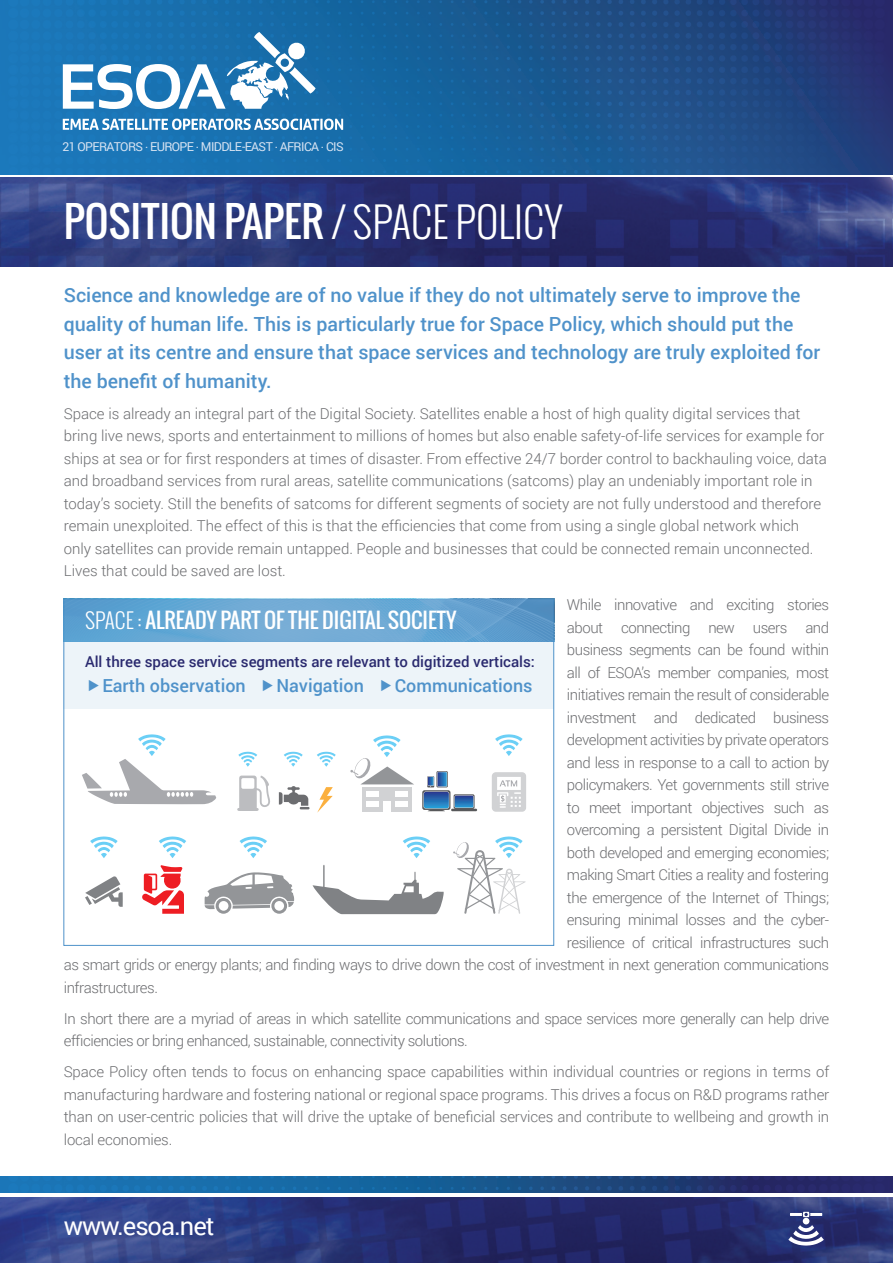
<style>
.page{position:relative;width:893px;height:1263px;background:#fff}
.page>*{position:absolute;margin:0;border:0;box-sizing:border-box;transform-origin:0 0}
.t1{font:41.1px "Oswald";color:#fff}
.t2{font:25.5px "Roboto";letter-spacing:-.04em;color:#fff}
.t3{font:21px "Oswald";color:#fff}
.t4{font:500 19.5px/28.5px "Roboto";color:#4f92ca}
.t5{font:500 18px "Roboto";color:#4f92ca}
.t6{font:300 15px/22.5px "Roboto";letter-spacing:-.03em;color:#6c6d70}
.t7{font:300 15px/22.5px "Roboto";color:#6c6d70}
.t8{font:500 15px "Roboto";color:#2a2a6f}
.t9{font:12.3px "Roboto";letter-spacing:-.05em;color:#d7e3f2}
.s1{font-weight:300}
</style>
<div class="page">
<img style="left:0;top:0;width:893px;height:174px">
<img style="left:0;top:1177px;width:893px;height:16px">
<img style="left:0;top:1197px;width:893px;height:66px">
<svg style="left:788px;top:1212px;width:36px;height:33px"></svg>
<img style="left:0;top:178px;width:893px;height:88px">
<svg style="left:63px;top:32px;width:253px;height:77px"></svg>
<svg style="left:63px;top:119px;width:280px;height:11px"></svg>
<svg style="left:64px;top:598px;width:490px;height:43px;background:#66a5d2"></svg>
<div style="left:64px;top:641px;width:490px;height:68px;background:#edf4f9"></div>
<svg style="left:142px;top:865px;width:42px;height:49px"></svg>
<svg style="left:313px;top:865px;width:131px;height:49px"></svg>
<svg style="left:85px;top:876px;width:38px;height:31px"></svg>
<svg style="left:205px;top:872px;width:89px;height:42px"></svg>
<svg style="left:492px;top:772px;width:34px;height:40px"></svg>
<svg style="left:240px;top:836px;width:27px;height:22px"></svg>
<svg style="left:159px;top:836px;width:27px;height:22px"></svg>
<svg style="left:403px;top:836px;width:27px;height:22px"></svg>
<svg style="left:90px;top:836px;width:28px;height:22px"></svg>
<svg style="left:495px;top:734px;width:28px;height:22px"></svg>
<svg style="left:82px;top:734px;width:134px;height:70px"></svg>
<svg style="left:238px;top:752px;width:19px;height:15px"></svg>
<svg style="left:284px;top:752px;width:19px;height:15px"></svg>
<svg style="left:317px;top:752px;width:19px;height:15px"></svg>
<svg style="left:453px;top:836px;width:73px;height:78px"></svg>
<svg style="left:317px;top:787px;width:16px;height:26px"></svg>
<svg style="left:279px;top:786px;width:31px;height:23px"></svg>
<svg style="left:237px;top:775px;width:33px;height:36px"></svg>
<div style="left:363px;top:788px;width:49px;height:24px;background:#d1d2d4"></div>
<div style="left:384px;top:801px;width:7px;height:12px;background:#fff"></div>
<div style="left:395px;top:791px;width:13px;height:6px;background:#fff"></div>
<div style="left:395px;top:801px;width:13px;height:6px;background:#fff"></div>
<div style="left:367px;top:791px;width:12px;height:6px;background:#fff"></div>
<div style="left:367px;top:801px;width:12px;height:6px;background:#fff"></div>
<svg style="left:350px;top:735px;width:64px;height:49px"></svg>
<svg style="left:422px;top:790px;width:28px;height:20px"></svg>
<svg style="left:454px;top:794px;width:21px;height:15px"></svg>
<hr style="left:451px;top:809px;width:26px;height:2px;background:#57585a">
<svg style="left:436px;top:771px;width:12px;height:16px"></svg>
<svg style="left:423px;top:772px;width:51px;height:39px"></svg>
<p class="t9" style="left:62px;top:138px;width:283px">21 OPERATORS . EUROPE . MIDDLE-EAST . AFRICA . CIS</p>
<h1 class="t1" style="left:64px;top:191px;width:500px">POSITION PAPER <span class="s1">/ SPACE POLICY</span></h1>
<p class="t4" style="left:64px;top:280px;width:758px">Science and knowledge are of no value if they do not ultimately serve to improve the quality of human life. This is particularly true for Space Policy, which should put the user at its centre and ensure that space services and technology are truly exploited for the benefit of humanity.</p>
<p class="t7" style="left:64px;top:402px;width:765px">Space is already an integral part of the Digital Society. Satellites enable a host of high quality digital services that bring live news, sports and entertainment to millions of homes but also enable safety-of-life services for example for ships at sea or for first responders at times of disaster. From effective 24/7 border control to backhauling voice, data and broadband services from rural areas, satellite communications (satcoms) play an undeniably important role in today’s society. Still the benefits of satcoms for different segments of society are not fully understood and therefore remain unexploited. The effect of this is that the efficiencies that come from using a single global network which only satellites can provide remain untapped. People and businesses that could be connected remain unconnected.<br>Lives that could be saved are lost.</p>
<h3 class="t3" style="left:85px;top:604px;width:373px"><span class="s1">SPACE :</span> ALREADY PART OF THE DIGITAL SOCIETY</h3>
<p class="t8" style="left:85px;top:651px;width:451px">All three space service segments are relevant to digitized verticals:</p>
<p class="t5" style="left:102px;top:673px;width:145px">Earth observation</p>
<p class="t5" style="left:276px;top:673px;width:89px">Navigation</p>
<p class="t5" style="left:395px;top:673px;width:139px">Communications</p>
<p class="t6" style="left:567px;top:593px;width:264px">While innovative and exciting stories</p>
<p class="t6" style="left:567px;top:615px;width:264px">about connecting new users and</p>
<p class="t6" style="left:567px;top:638px;width:264px">business segments can be found within</p>
<p class="t6" style="left:567px;top:660px;width:264px">all of ESOA’s member companies, most</p>
<p class="t6" style="left:567px;top:683px;width:264px">initiatives remain the result of considerable</p>
<p class="t6" style="left:567px;top:705px;width:264px">investment and dedicated business</p>
<p class="t6" style="left:567px;top:728px;width:264px">development activities by private operators</p>
<p class="t6" style="left:567px;top:750px;width:264px">and less in response to a call to action by</p>
<p class="t6" style="left:567px;top:773px;width:264px">policymakers. Yet governments still strive</p>
<p class="t6" style="left:567px;top:795px;width:264px">to meet important objectives such as</p>
<p class="t6" style="left:567px;top:818px;width:264px">overcoming a persistent Digital Divide in</p>
<p class="t6" style="left:567px;top:840px;width:264px">both developed and emerging economies;</p>
<p class="t6" style="left:567px;top:863px;width:264px">making Smart Cities a reality and fostering</p>
<p class="t6" style="left:567px;top:885px;width:264px">the emergence of the Internet of Things;</p>
<p class="t6" style="left:567px;top:908px;width:264px">ensuring minimal losses and the cyber-</p>
<p class="t6" style="left:567px;top:930px;width:264px">resilience of critical infrastructures such</p>
<p class="t6" style="left:64px;top:953px;width:767px">as smart grids or energy plants; and finding ways to drive down the cost of investment in next generation communications</p>
<p class="t6" style="left:64px;top:975px;width:96px">infrastructures.</p>
<p class="t6" style="left:64px;top:1006px;width:767px">In short there are a myriad of areas in which satellite communications and space services more generally can help drive efficiencies or bring enhanced, sustainable, connectivity solutions.</p>
<p class="t6" style="left:64px;top:1060px;width:767px;text-align:justify">Space Policy often tends to focus on enhancing space capabilities within individual countries or regions in terms of manufacturing hardware and fostering national or regional space programs. This drives a focus on R&amp;D programs rather than on user-centric policies that will drive the uptake of beneficial services and contribute to wellbeing and growth in local economies.</p>
<h2 class="t2" style="left:64px;top:1208px;width:152px">www.esoa.net</h2>
</div>
